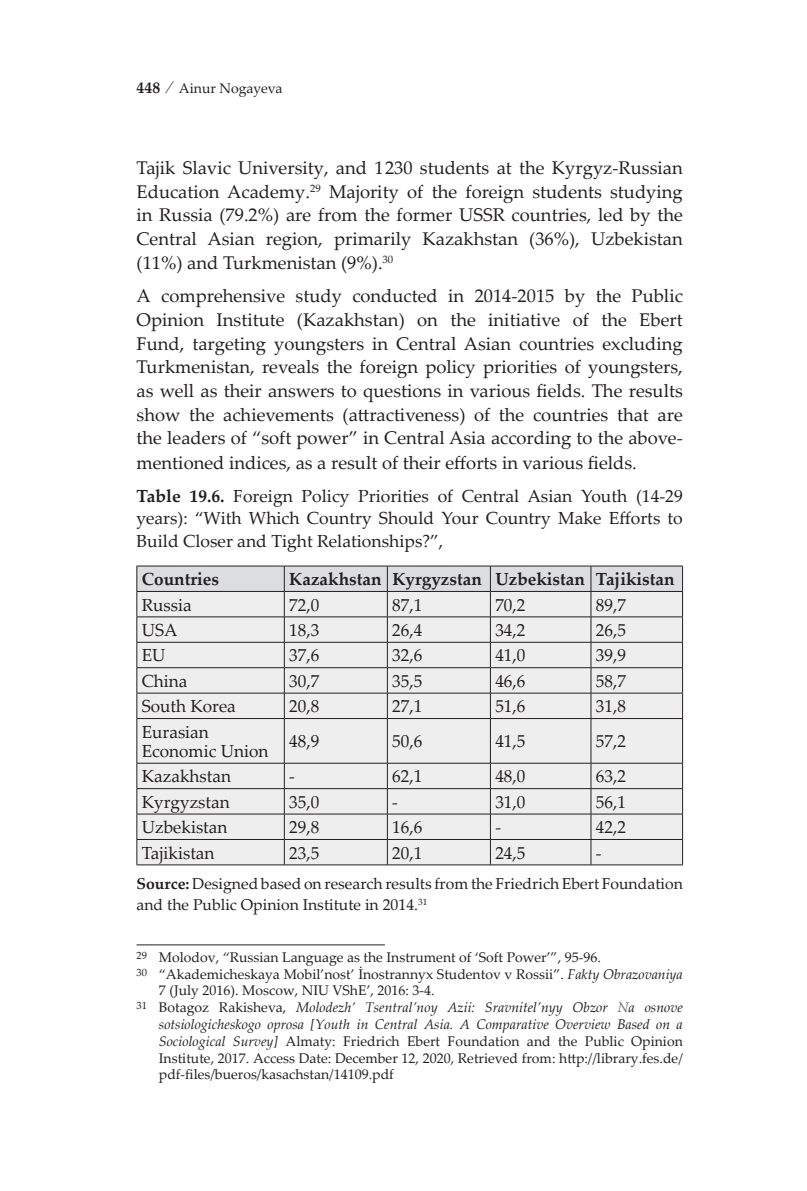
<style>
.page{position:relative;width:807px;height:1191px;background:#fff}
.page>*{position:absolute;margin:0;border:0;box-sizing:border-box;transform-origin:0 0}
.t1{font:18.38px/23.8px "Palatino Linotype";color:#231f20;text-align:justify}
.t2{font:17.5px/22.8px "Palatino Linotype";color:#231f20;text-align:justify}
.t3{font:700 17.5px "Palatino Linotype";color:#231f20}
.t4{font:15.75px/21px "Palatino Linotype";color:#231f20}
.t5{font:14px "Palatino Linotype";color:#231f20}
.t6{font:italic 14px "Palatino Linotype";color:#231f20}
.s1{font-weight:700;font-size:15.75px}
.s2{font-weight:700;font-size:17.5px}
.s3{font-weight:700}
.s4{font-style:italic}
.s5{font-style:normal}
.s6{color:#5e6368}
</style>
<div class="page">
<div style="left:137px;top:719px;width:545px;height:145px;background:#eeeeef"></div>
<svg style="left:136px;top:566px;width:547px;height:152px;background:#e1e1e2"></svg>
<hr style="left:136px;top:718px;width:148px;height:1px;background:#231f20">
<hr style="left:136px;top:719px;width:1px;height:44px;background:#231f20">
<hr style="left:284px;top:718px;width:103px;height:1px;background:#231f20">
<hr style="left:284px;top:719px;width:1px;height:44px;background:#231f20">
<hr style="left:387px;top:718px;width:103px;height:1px;background:#231f20">
<hr style="left:387px;top:719px;width:1px;height:44px;background:#231f20">
<hr style="left:490px;top:718px;width:100px;height:1px;background:#231f20">
<hr style="left:490px;top:719px;width:1px;height:44px;background:#231f20">
<hr style="left:590px;top:718px;width:92px;height:1px;background:#231f20">
<hr style="left:590px;top:719px;width:1px;height:44px;background:#231f20">
<hr style="left:682px;top:719px;width:1px;height:44px;background:#231f20">
<hr style="left:136px;top:763px;width:148px;height:1px;background:#231f20">
<hr style="left:284px;top:763px;width:103px;height:1px;background:#231f20">
<hr style="left:387px;top:763px;width:103px;height:1px;background:#231f20">
<hr style="left:490px;top:763px;width:100px;height:1px;background:#231f20">
<hr style="left:590px;top:763px;width:92px;height:1px;background:#231f20">
<hr style="left:136px;top:788px;width:148px;height:1px;background:#231f20">
<hr style="left:284px;top:788px;width:103px;height:1px;background:#231f20">
<hr style="left:387px;top:788px;width:103px;height:1px;background:#231f20">
<hr style="left:490px;top:788px;width:100px;height:1px;background:#231f20">
<hr style="left:590px;top:788px;width:92px;height:1px;background:#231f20">
<hr style="left:136px;top:813px;width:148px;height:1px;background:#231f20">
<hr style="left:284px;top:813px;width:103px;height:1px;background:#231f20">
<hr style="left:387px;top:813px;width:103px;height:1px;background:#231f20">
<hr style="left:490px;top:813px;width:100px;height:1px;background:#231f20">
<hr style="left:590px;top:813px;width:92px;height:1px;background:#231f20">
<hr style="left:136px;top:839px;width:148px;height:1px;background:#231f20">
<svg style="left:136px;top:763px;width:1px;height:101px"></svg>
<hr style="left:284px;top:839px;width:103px;height:1px;background:#231f20">
<svg style="left:284px;top:763px;width:1px;height:101px"></svg>
<hr style="left:387px;top:839px;width:103px;height:1px;background:#231f20">
<svg style="left:387px;top:763px;width:1px;height:101px"></svg>
<hr style="left:490px;top:839px;width:100px;height:1px;background:#231f20">
<svg style="left:490px;top:763px;width:1px;height:101px"></svg>
<hr style="left:590px;top:839px;width:92px;height:1px;background:#231f20">
<svg style="left:590px;top:763px;width:1px;height:101px"></svg>
<svg style="left:682px;top:763px;width:1px;height:101px"></svg>
<hr style="left:136px;top:864px;width:546px;height:1px;background:#231f20">
<hr style="left:136px;top:944px;width:248px;height:1px;background:#231f20">
<p class="t5" style="left:136px;top:83px;width:147px"><span class="s1">448</span> <span class="s2">⁄</span> Ainur Nogayeva</p>
<p class="t1" style="left:136px;top:158px;width:547px">Tajik Slavic University, and 1230 students at the Kyrgyz-Russian Education Academy.<sup>29</sup> Majority of the foreign students studying in Russia (79.2%) are from the former USSR countries, led by the Central Asian region, primarily Kazakhstan (36%), Uzbekistan (11%) and Turkmenistan (9%).<sup>30</sup></p>
<p class="t1" style="left:136px;top:286px;width:547px">A comprehensive study conducted in 2014-2015 by the Public Opinion Institute (Kazakhstan) on the initiative of the Ebert Fund, targeting youngsters in Central Asian countries excluding Turkmenistan, reveals the foreign policy priorities of youngsters, as well as their answers to questions in various fields. The results show the achievements (attractiveness) of the countries that are the leaders of “soft power” in Central Asia according to the above&shy;mentioned indices, as a result of their efforts in various fields.</p>
<p class="t2" style="left:136px;top:486px;width:547px"><span class="s3">Table 19.6.</span> Foreign Policy Priorities of Central Asian Youth (14-29 years): “With Which Country Should Your Country Make Efforts to Build Closer and Tight Relationships?”,</p>
<p class="t3" style="left:142px;top:572px;width:79px">Countries</p>
<p class="t3" style="left:289px;top:572px;width:386px">Kazakhstan Kyrgyzstan Uzbekistan Tajikistan</p>
<p class="t2" style="left:142px;top:595px;width:51px">Russia</p>
<p class="t2" style="left:289px;top:595px;width:32px">72,0</p>
<p class="t2" style="left:392px;top:595px;width:32px">87,1</p>
<p class="t2" style="left:495px;top:595px;width:32px">70,2</p>
<p class="t2" style="left:595px;top:595px;width:32px">89,7</p>
<p class="t2" style="left:142px;top:620px;width:37px">USA</p>
<p class="t2" style="left:289px;top:620px;width:32px">18,3</p>
<p class="t2" style="left:392px;top:620px;width:32px">26,4</p>
<p class="t2" style="left:495px;top:620px;width:32px">34,2</p>
<p class="t2" style="left:595px;top:620px;width:32px">26,5</p>
<p class="t2" style="left:142px;top:646px;width:25px">EU</p>
<p class="t2" style="left:289px;top:646px;width:32px">37,6</p>
<p class="t2" style="left:392px;top:646px;width:32px">32,6</p>
<p class="t2" style="left:495px;top:646px;width:32px">41,0</p>
<p class="t2" style="left:595px;top:646px;width:32px">39,9</p>
<p class="t2" style="left:142px;top:671px;width:47px">China</p>
<p class="t2" style="left:289px;top:671px;width:32px">30,7</p>
<p class="t2" style="left:392px;top:671px;width:32px">35,5</p>
<p class="t2" style="left:495px;top:671px;width:32px">46,6</p>
<p class="t2" style="left:595px;top:671px;width:32px">58,7</p>
<p class="t2" style="left:142px;top:697px;width:95px">South Korea</p>
<p class="t2" style="left:289px;top:697px;width:32px">20,8</p>
<p class="t2" style="left:392px;top:697px;width:32px">27,1</p>
<p class="t2" style="left:495px;top:697px;width:32px">51,6</p>
<p class="t2" style="left:595px;top:697px;width:32px">31,8</p>
<p class="t2" style="left:142px;top:724px;width:128px;line-height:19.2px">Eurasian<br>Economic Union</p>
<p class="t2" style="left:289px;top:732px;width:32px">48,9</p>
<p class="t2" style="left:392px;top:732px;width:32px">50,6</p>
<p class="t2" style="left:495px;top:732px;width:32px">41,5</p>
<p class="t2" style="left:595px;top:732px;width:32px">57,2</p>
<p class="t2" style="left:142px;top:767px;width:91px">Kazakhstan</p>
<p class="t2" style="left:289px;top:767px;width:7px">-</p>
<p class="t2" style="left:392px;top:767px;width:32px">62,1</p>
<p class="t2" style="left:495px;top:767px;width:32px">48,0</p>
<p class="t2" style="left:595px;top:767px;width:32px">63,2</p>
<p class="t2" style="left:142px;top:792px;width:89px">Kyrgyzstan</p>
<p class="t2" style="left:289px;top:792px;width:32px">35,0</p>
<p class="t2" style="left:392px;top:792px;width:7px">-</p>
<p class="t2" style="left:495px;top:792px;width:32px">31,0</p>
<p class="t2" style="left:595px;top:792px;width:32px">56,1</p>
<p class="t2" style="left:142px;top:818px;width:87px">Uzbekistan</p>
<p class="t2" style="left:289px;top:818px;width:32px">29,8</p>
<p class="t2" style="left:392px;top:818px;width:32px">16,6</p>
<p class="t2" style="left:495px;top:818px;width:7px">-</p>
<p class="t2" style="left:595px;top:818px;width:32px">42,2</p>
<p class="t2" style="left:142px;top:843px;width:74px">Tajikistan</p>
<p class="t2" style="left:289px;top:843px;width:32px">23,5</p>
<p class="t2" style="left:392px;top:843px;width:32px">20,1</p>
<p class="t2" style="left:495px;top:843px;width:32px">24,5</p>
<p class="t2" style="left:595px;top:843px;width:7px">-</p>
<p class="t4" style="left:136px;top:875px;width:547px"><span class="s3">Source:</span> Designed based on research results from the Friedrich Ebert Foundation and the Public Opinion Institute in 2014.<sup>31</sup></p>
<p class="t5" style="left:136px;top:951px;width:465px"><sup>29</sup> Molodov, “Russian Language as the Instrument of ‘Soft Power’”, 95-96.</p>
<p class="t5" style="left:136px;top:968px;width:547px"><sup>30</sup> “Akademicheskaya Mobil’nost’ İnostrannyx Studentov v Rossii”. <span class="s4">Fakty Obrazovaniya</span></p>
<p class="t5" style="left:159px;top:985px;width:277px">7 (July 2016). Moscow, NIU VShE’, 2016: 3-4.</p>
<p class="t6" style="left:136px;top:1002px;width:547px"><sup>31</sup> <span class="s5">Botagoz Rakisheva,</span> Molodezh’ Tsentral’noy Azii: Sravnitel’nyy Obzor <span class="s6">N</span>a osnove</p>
<p class="t6" style="left:159px;top:1018px;width:525px">sotsiologicheskogo oprosa [Youth in Central Asia. A Comparative Overview Based on a</p>
<p class="t5" style="left:159px;top:1035px;width:525px"><span class="s4">Sociological Survey]</span> Almaty: Friedrich Ebert Foundation and the Public Opinion</p>
<p class="t5" style="left:159px;top:1052px;width:525px">Institute, 2017. Access Date: December 12, 2020, Retrieved from: http://library.fes.de/</p>
<p class="t5" style="left:159px;top:1069px;width:236px">pdf-files/bueros/kasachstan/14109.pdf</p>
</div>
